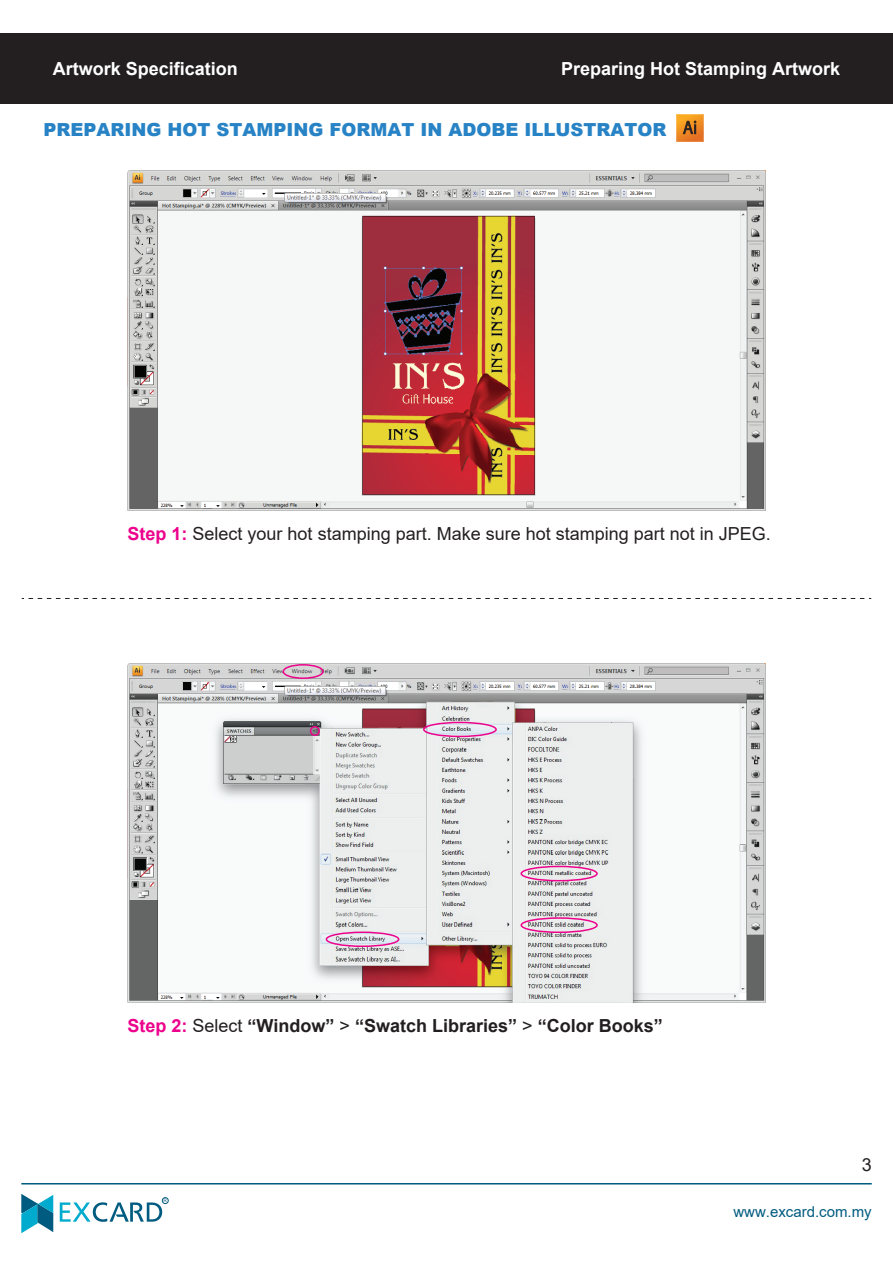
<style>
.page{position:relative;width:893px;height:1263px;background:#fff}
.page>*{position:absolute;margin:0;border:0;box-sizing:border-box;transform-origin:0 0}
.t1{font:18px "Arial";color:#231f20}
.t2{font:700 18px "Arial";color:#231f20}
.t3{font:700 18px "Arial";color:#fff}
.t4{font:900 18px "Arial";color:#2783c5}
.t5{font:15px "Arial";color:#005b80}
.t6{font:4.8px "Arial";color:#005b80}
.s1{font-weight:700;color:#ed028c}
.s2{color:#ed028c}
.s3{font-weight:400}
</style>
<div class="page">
<svg style="left:676px;top:114px;width:27px;height:28px"></svg>
<img style="left:128px;top:171px;width:637px;height:339px">
<img style="left:128px;top:663px;width:637px;height:340px">
<div style="left:283px;top:664px;width:41px;height:15px;border:2px solid #ed028c;border-radius:50%"></div>
<div style="left:310px;top:726px;width:10px;height:10px;border:2px solid #ed028c;border-radius:50%"></div>
<div style="left:326px;top:931px;width:73px;height:16px;border:2px solid #ed028c;border-radius:50%"></div>
<div style="left:423px;top:722px;width:74px;height:15px;border:2px solid #ed028c;border-radius:50%"></div>
<div style="left:520px;top:917px;width:78px;height:16px;border:2px solid #ed028c;border-radius:50%"></div>
<div style="left:520px;top:866px;width:78px;height:15px;border:2px solid #ed028c;border-radius:50%"></div>
<svg style="left:22px;top:598px;width:849px;height:1px"></svg>
<div style="left:0;top:33px;width:893px;height:71px;background:#231f20"></div>
<hr style="left:21px;top:1183px;width:851px;height:1px;background:#005b80">
<svg style="left:21px;top:1194px;width:32px;height:39px"></svg>
<svg style="left:60px;top:1202px;width:102px;height:20px"></svg>
<div style="left:162px;top:1197px;width:6px;height:7px;border:1px solid #005b80;border-radius:50%"></div>
<p class="t3" style="left:53px;top:56px;width:187px">Artwork Specification</p>
<p class="t3" style="left:561px;top:56px;width:281px">Preparing Hot Stamping Artwork</p>
<p class="t4" style="left:44px;top:117px;width:624px">PREPARING HOT STAMPING FORMAT IN ADOBE ILLUSTRATOR</p>
<p class="t1" style="left:128px;top:521px;width:645px"><span class="s1">Step 1:</span> Select your hot stamping part. Make sure hot stamping part not in JPEG.</p>
<p class="t2" style="left:128px;top:1013px;width:537px"><span class="s2">Step 2:</span> <span class="s3">Select</span> “Window” <span class="s3">&gt;</span> “Swatch Libraries” <span class="s3">&gt;</span> “Color Books”</p>
<p class="t6" style="left:164px;top:1197px;width:5px">R</p>
<p class="t1" style="left:862px;top:1152px;width:12px">3</p>
<p class="t5" style="left:733px;top:1202px;width:140px">www.excard.com.my</p>
</div>
